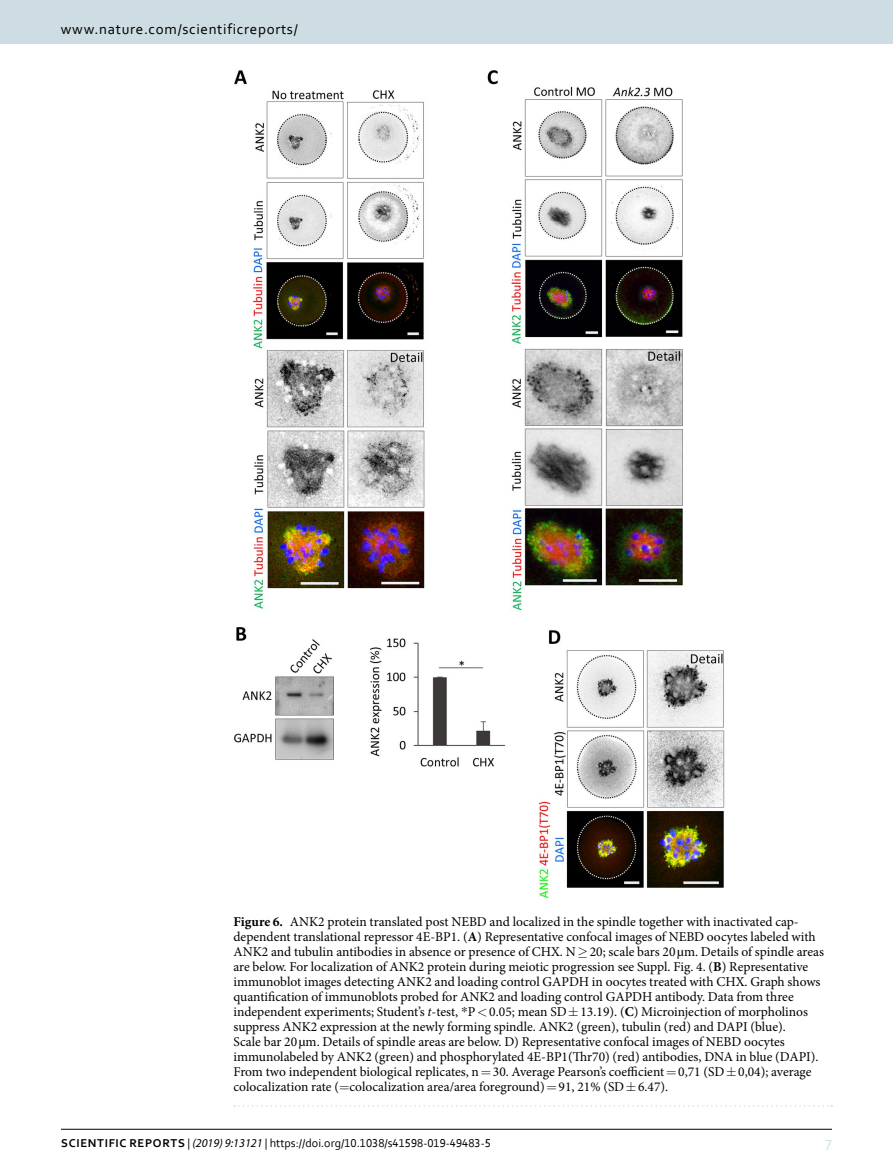
<style>
.page{position:relative;width:893px;height:1174px;background:#fff}
.page>*{position:absolute;margin:0;border:0;box-sizing:border-box;transform-origin:0 0}
.t1{font:15px "Corbel 2";letter-spacing:.045em;color:#000}
.t2{font:15px "Corbel 2";color:#cedde4}
.t3{font:13.5px/15px "Minion Pro";color:#000}
.t4{font:12px "Corbel";color:#000}
.s1{font-weight:700}
.s2{font-family:"STIX General"}
.s3{font-style:italic}
.s4{font-family:"Corbel Bold 2"}
.s5{font-family:"Corbel 2"}
.s6{font-family:"Myriad Pro";font-style:italic}
</style>
<div class="page">
<hr style="left:61px;top:1129px;width:771px;height:1px;background:#000">
<div style="left:0;top:0;width:893px;height:43px;background:#cedde4"></div>
<img style="left:234px;top:70px;width:490px;height:828px">
<svg style="left:234px;top:1105px;width:598px;height:1px"></svg>
<p class="t1" style="left:61px;top:19px;width:238px">www.nature.com/scientificreports/</p>
<p class="t3" style="left:233px;top:914px;width:592px"><span class="s1">Figure 6.</span> ANK2 protein translated post NEBD and localized in the spindle together with inactivated cap&shy;dependent translational repressor 4E-BP1. (<span class="s1">A</span>) Representative confocal images of NEBD oocytes labeled with ANK2 and tubulin antibodies in absence or presence of CHX. N≥20; scale bars 20 <span class="s2">µ</span>m. Details of spindle areas are below. For localization of ANK2 protein during meiotic progression see Suppl. Fig. 4. (<span class="s1">B</span>) Representative immunoblot images detecting ANK2 and loading control GAPDH in oocytes treated with CHX. Graph shows quantification of immunoblots probed for ANK2 and loading control GAPDH antibody. Data from three independent experiments; Student’s <span class="s3">t</span>-test, <span class="s2">*</span>P 0.05; mean SD 13.19). (<span class="s1">C</span>) Microinjection of morpholinos suppress ANK2 expression at the newly forming spindle. ANK2 (green), tubulin (red) and DAPI (blue).<br>Scale bar 20 <span class="s2">µ</span>m. Details of spindle areas are below. D) Representative confocal images of NEBD oocytes immunolabeled by ANK2 (green) and phosphorylated 4E-BP1(Thr70) (red) antibodies, DNA in blue (DAPI).<br>From two independent biological replicates, n 30. Average Pearson’s coefficient 0,71 (SD 0,04); average colocalization rate ( colocalization area/area foreground) 91, 21% (SD 6.47).</p>
<p class="t4" style="left:61px;top:1135px;width:431px"><span class="s4">SCIENTIFIC REPORTS</span> <span class="s5">|</span> <span class="s6">(2019) 9:13121</span> <span class="s5">|</span> https://doi.org/10.1038/s41598-019-49483-5</p>
<p class="t2" style="left:826px;top:1132px;width:8px">7</p>
</div>
